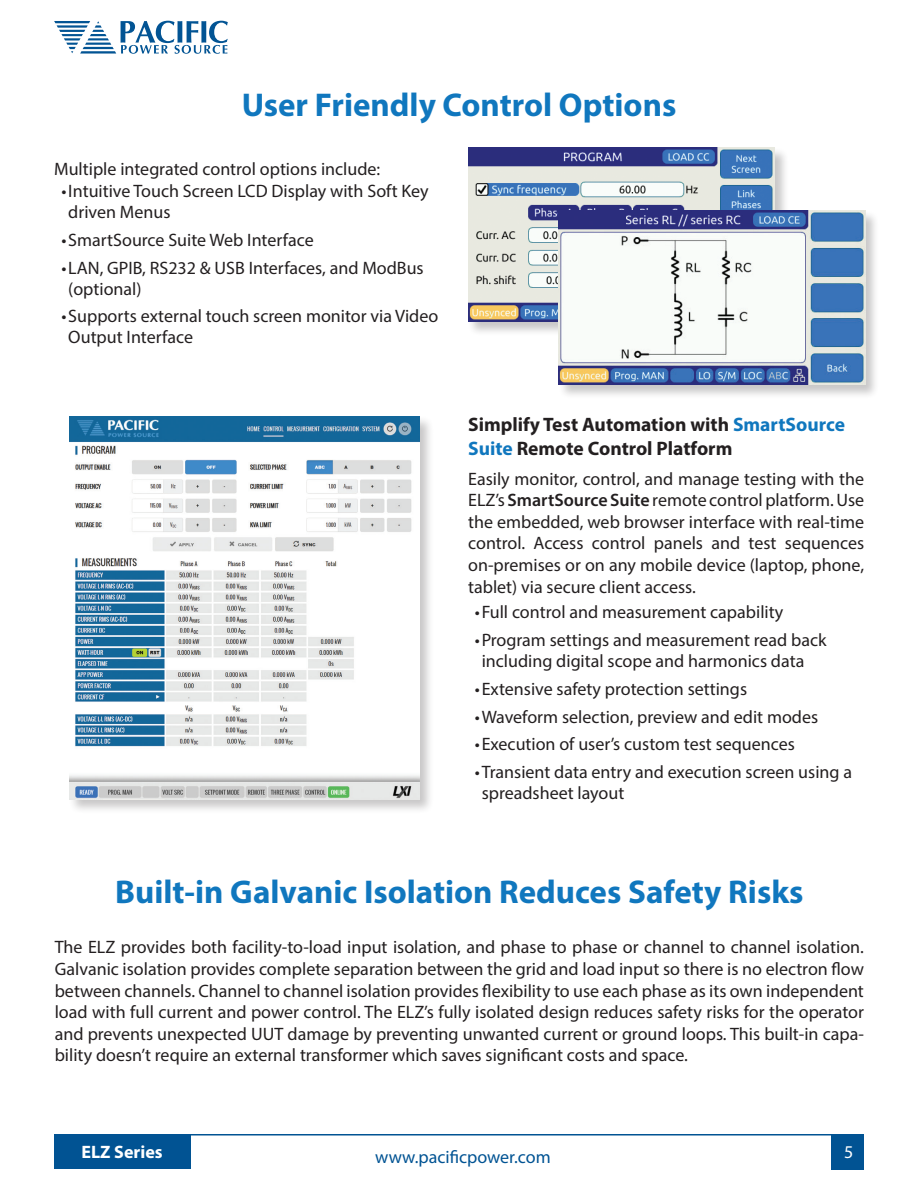
<style>
.page{position:relative;width:918px;height:1188px;background:#fff}
.page>*{position:absolute;margin:0;border:0;box-sizing:border-box;transform-origin:0 0}
.Header_Level_2{font:700 33px "Myriad Pro";color:#1077be}
.t1{font:700 19.5px/23.4px "Myriad Pro";color:#231f20}
.Standard_level_1{font:18px/21.6px "Myriad Pro";color:#231f20}
.Standard_level_1-2{font:18px "Myriad Pro";color:#015393}
.t2{font:700 18px "Myriad Pro";color:#fff}
.t3{font:18px "Myriad Pro";color:#fff}
.s1{color:#1077be}
.s2{font-weight:600}
</style>
<div class="page">
<div style="left:54px;top:1134px;width:136px;height:34px;background:#015393"></div>
<hr style="left:189px;top:1134px;width:645px;height:2px;background:#015393">
<div style="left:832px;top:1134px;width:32px;height:35px;background:#015393"></div>
<svg style="left:54px;top:21px;width:174px;height:33px"></svg>
<div style="left:68px;top:415px;width:366px;height:399px;background:#231f20;opacity:.25"></div>
<img style="left:70px;top:417px;width:349px;height:382px">
<div style="left:467px;top:147px;width:322px;height:189px;background:#231f20;opacity:.25"></div>
<img style="left:468px;top:148px;width:307px;height:173px">
<div style="left:558px;top:210px;width:321px;height:189px;background:#231f20;opacity:.25"></div>
<img style="left:559px;top:211px;width:306px;height:173px">
<p class="Header_Level_2" style="left:242px;top:84px;width:436px">User Friendly Control Options</p>
<p class="Standard_level_1" style="left:54px;top:158px;width:328px">Multiple integrated control options include:</p>
<p class="Standard_level_1" style="left:68px;top:180px;width:362px;line-height:21px;text-indent:-7px">•Intuitive Touch Screen LCD Display with Soft Key driven Menus</p>
<p class="Standard_level_1" style="left:62px;top:229px;width:254px">•SmartSource Suite Web Interface</p>
<p class="Standard_level_1" style="left:68px;top:257px;width:357px;line-height:21px;text-indent:-7px">•LAN, GPIB, RS232 &amp; USB Interfaces, and ModBus (optional)</p>
<p class="Standard_level_1" style="left:68px;top:305px;width:371px;line-height:21px;text-indent:-7px">•Supports external touch screen monitor via Video<br>Output Interface</p>
<p class="t1" style="left:468px;top:413px;width:378px">Simplify Test Automation with <span class="s1">SmartSource<br>Suite</span> Remote Control Platform</p>
<p class="Standard_level_1" style="left:468px;top:468px;width:398px;text-align:justify">Easily monitor, control, and manage testing with the ELZ’s <span class="s2">SmartSource Suite</span> remote control platform. Use the embedded, web browser interface with real-time control. Access control panels and test sequences on-premises or on any mobile device (laptop, phone, tablet) via secure client access.</p>
<p class="Standard_level_1" style="left:475px;top:601px;width:310px">•Full control and measurement capability</p>
<p class="Standard_level_1" style="left:482px;top:629px;width:347px;line-height:21px;text-indent:-7px">•Program settings and measurement read back including digital scope and harmonics data</p>
<p class="Standard_level_1" style="left:475px;top:678px;width:274px">•Extensive safety protection settings</p>
<p class="Standard_level_1" style="left:475px;top:705px;width:345px">•Waveform selection, preview and edit modes</p>
<p class="Standard_level_1" style="left:475px;top:733px;width:322px">•Execution of user’s custom test sequences</p>
<p class="Standard_level_1" style="left:482px;top:761px;width:372px;line-height:21px;text-indent:-7px">•Transient data entry and execution screen using a spreadsheet layout</p>
<p class="Header_Level_2" style="left:115px;top:870px;width:690px">Built-in Galvanic Isolation Reduces Safety Risks</p>
<p class="Standard_level_1" style="left:55px;top:936px;width:811px;text-align:justify">The ELZ provides both facility-to-load input isolation, and phase to phase or channel to channel isolation.<br>Galvanic isolation provides complete separation between the grid and load input so there is no electron flow between channels. Channel to channel isolation provides flexibility to use each phase as its own independent load with full current and power control. The ELZ’s fully isolated design reduces safety risks for the operator and prevents unexpected UUT damage by preventing unwanted current or ground loops. This built-in capa&shy;bility doesn’t require an external transformer which saves significant costs and space.</p>
<p class="t2" style="left:81px;top:1140px;width:83px">ELZ Series</p>
<p class="Standard_level_1-2" style="left:375px;top:1146px;width:177px">www.pacificpower.com</p>
<p class="t3" style="left:844px;top:1141px;width:11px">5</p>
</div>
